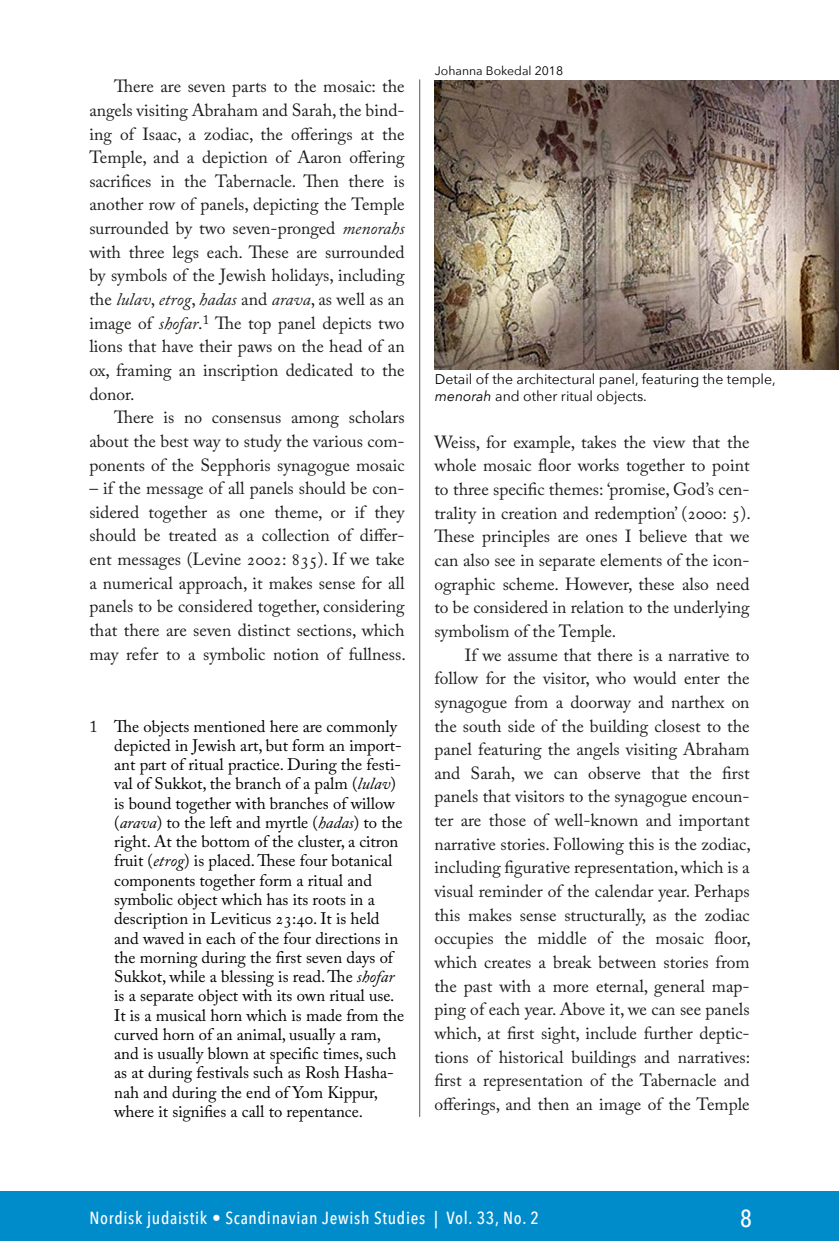
<style>
.page{position:relative;width:839px;height:1241px;background:#fff}
.page>*{position:absolute;margin:0;border:0;box-sizing:border-box;transform-origin:0 0}
.t1{font:500 24.5px "Avenir Next Condensed";color:#fff}
.Leipis{font:17.5px/23.6px "Adobe Caslon Pro";color:#1d1d1b;text-align:justify}
.t2{font:500 17.5px "Avenir Next Condensed";letter-spacing:.04em;color:#fff}
.Viitteet{font:16.62px/19.2px "Adobe Caslon Pro";color:#000}
.Kuvateksti{font:14px/16.6px "Avenir Next";color:#000}
.Kuvateksti-2{font:12.25px "Avenir Next";color:#000}
.s1{font-style:italic}
.s2{color:#1d1d1b}
</style>
<div class="page">
<div style="left:0;top:1191px;width:838px;height:49px;background:#008bcb"></div>
<img style="left:434px;top:80px;width:404px;height:289px">
<hr style="left:419px;top:79px;width:1px;height:1037px;background:#575756">
<p class="Leipis" style="left:89px;top:74px;width:317px;text-indent:25px">There are seven parts to the mosaic: the angels visiting Abraham and Sarah, the bind&shy;ing of Isaac, a zodiac, the offerings at the Temple, and a depiction of Aaron offering sacrifices in the Tabernacle. Then there is another row of panels, depicting the Temple surrounded by two seven-pronged <span class="s1">menorahs </span>with three legs each. These are surrounded by symbols of the Jewish holidays, including the <span class="s1">lulav</span>, <span class="s1">etrog</span>, <span class="s1">hadas</span> and <span class="s1">arava</span>, as well as an image of <span class="s1">shofar</span>.<sup>1</sup> The top panel depicts two lions that have their paws on the head of an ox, framing an inscription dedicated to the donor.</p>
<p class="Leipis" style="left:89px;top:405px;width:317px;text-indent:25px">There is no consensus among scholars about the best way to study the various com&shy;ponents of the Sepphoris synagogue mosaic</p>
<p class="Leipis" style="left:89px;top:476px;width:318px">– if the message of all panels should be con&shy;sidered together as one theme, or if they should be treated as a collection of differ&shy;ent messages (Levine 2002: 835). If we take a numerical approach, it makes sense for all panels to be considered together, considering that there are seven distinct sections, which may refer to a symbolic notion of fullness.</p>
<p class="Viitteet" style="left:114px;top:716px;width:291px;text-indent:-25px"><span class="s2">1</span> The objects mentioned here are commonly depicted in Jewish art, but form an import&shy;ant part of ritual practice. During the festi&shy;val of Sukkot, the branch of a palm (<span class="s1">lulav</span>) is bound together with branches of willow (<span class="s1">arava</span>) to the left and myrtle (<span class="s1">hadas</span>) to the right. At the bottom of the cluster, a citron fruit (<span class="s1">etrog</span>) is placed. These four botanical components together form a ritual and symbolic object which has its roots in a description in Leviticus 23:40. It is held and waved in each of the four directions in the morning during the first seven days of Sukkot, while a blessing is read. The <span class="s1">shofar </span>is a separate object with its own ritual use.<br>It is a musical horn which is made from the curved horn of an animal, usually a ram, and is usually blown at specific times, such as at during festivals such as Rosh Hasha&shy;nah and during the end of Yom Kippur, where it signifies a call to repentance.</p>
<p class="Kuvateksti-2" style="left:434px;top:60px;width:130px">Johanna Bokedal 2018</p>
<p class="Kuvateksti" style="left:434px;top:370px;width:342px">Detail of the architectural panel, featuring the temple, <span class="s1">menorah</span> and other ritual objects.</p>
<p class="Leipis" style="left:434px;top:430px;width:318px">Weiss, for example, takes the view that the whole mosaic floor works together to point to three specific themes: ‘promise, God’s cen&shy;trality in creation and redemption’ (2000: 5).<br>These principles are ones I believe that we can also see in separate elements of the icon&shy;ographic scheme. However, these also need to be considered in relation to the underlying symbolism of the Temple.</p>
<p class="Leipis" style="left:434px;top:642px;width:318px;text-indent:30px">If we assume that there is a narrative to follow for the visitor, who would enter the synagogue from a doorway and narthex on the south side of the building closest to the panel featuring the angels visiting Abraham and Sarah, we can observe that the first panels that visitors to the synagogue encoun&shy;ter are those of well-known and important narrative stories. Following this is the zodiac, including figurative representation, which is a visual reminder of the calendar year. Perhaps this makes sense structurally, as the zodiac occupies the middle of the mosaic floor, which creates a break between stories from the past with a more eternal, general map&shy;ping of each year. Above it, we can see panels which, at first sight, include further deptic&shy;tions of historical buildings and narratives: first a representation of the Tabernacle and offerings, and then an image of the Temple</p>
<p class="t2" style="left:89px;top:1207px;width:451px">Nordisk judaistik • Scandinavian Jewish Studies | Vol. 33, No. 2</p>
<h1 class="t1" style="left:739px;top:1203px;width:13px">8</h1>
</div>
